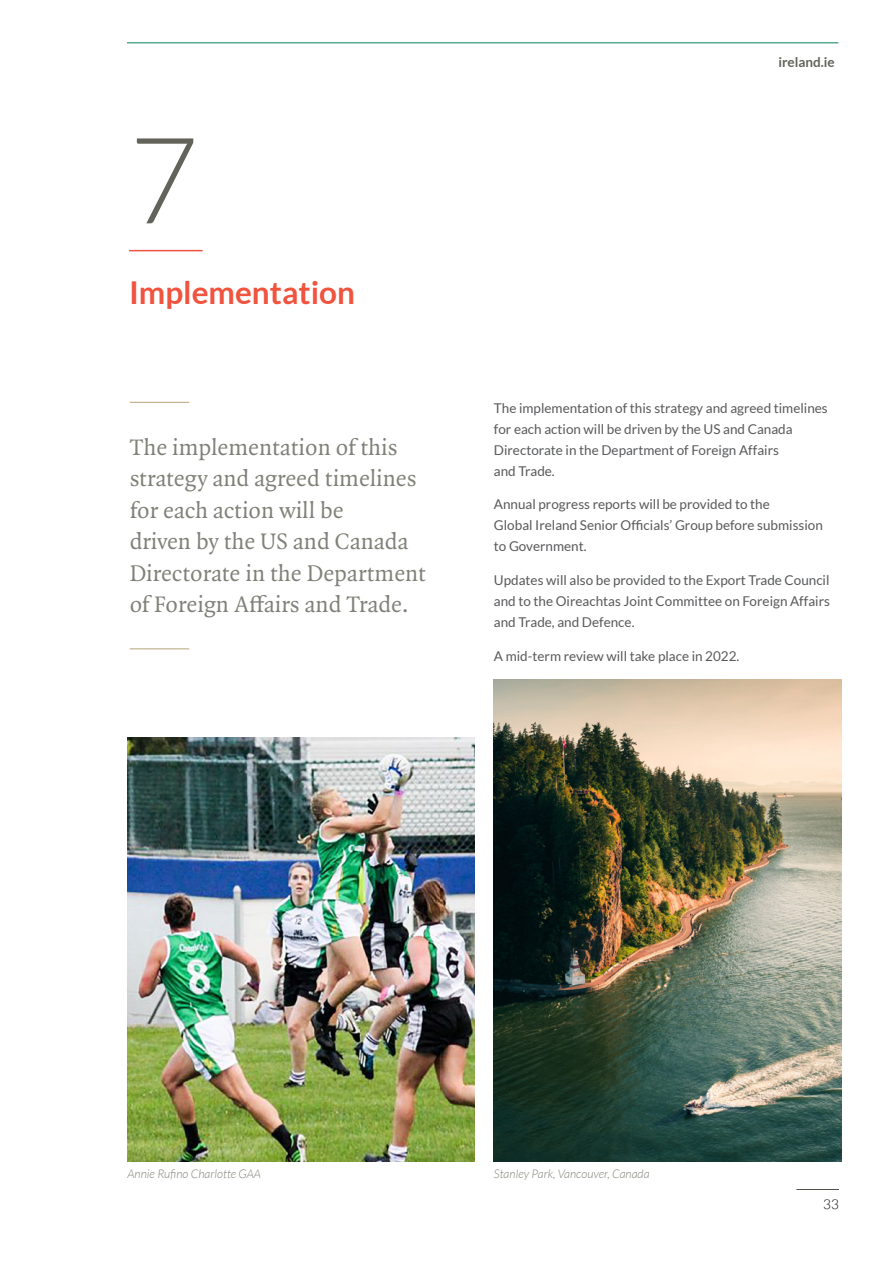
<style>
.page{position:relative;width:893px;height:1263px;background:#fff}
.page>*{position:absolute;margin:0;border:0;box-sizing:border-box;transform-origin:0 0}
.t1{font:300 120px "Lato";color:#63635b}
.t2{font:700 31.5px "Lato";color:#f0543f}
.t3{font:24px/31.5px "Quadraat Pro";color:#818179}
.t4{font:13.5px/21px "Lato";color:#58595b}
.t5{font:700 13.5px "Lato";color:#63635b}
.t6{font:300 13.5px "Lato";color:#000}
.t7{font:italic 300 12px "Lato";color:#818179}
</style>
<div class="page">
<hr style="left:796px;top:1189px;width:43px;height:1px;background:#51534a">
<hr style="left:127px;top:43px;width:711px;height:1px;background:#008457">
<hr style="left:129px;top:250px;width:74px;height:1px;background:#f0543f">
<hr style="left:130px;top:402px;width:59px;height:1px;background:#a99562">
<hr style="left:130px;top:648px;width:59px;height:1px;background:#a99562">
<img style="left:494px;top:680px;width:348px;height:482px">
<img style="left:128px;top:737px;width:346px;height:425px">
<h1 class="t1" style="left:129px;top:116px;width:71px">7</h1>
<h2 class="t2" style="left:129px;top:275px;width:227px">Implementation</h2>
<h3 class="t3" style="left:130px;top:431px;width:298px">The implementation of this strategy and agreed timelines for each action will be<br>driven by the US and Canada<br>Directorate in the Department of Foreign Affairs and Trade.</h3>
<p class="t5" style="left:778px;top:54px;width:58px">ireland.ie</p>
<p class="t4" style="left:494px;top:397px;width:335px">The implementation of this strategy and agreed timelines for each action will be driven by the US and Canada Directorate in the Department of Foreign Affairs<br>and Trade.</p>
<p class="t4" style="left:494px;top:494px;width:330px">Annual progress reports will be provided to the<br>Global Ireland Senior Officials’ Group before submission to Government.</p>
<p class="t4" style="left:494px;top:570px;width:338px;text-align:justify">Updates will also be provided to the Export Trade Council and to the Oireachtas Joint Committee on Foreign Affairs and Trade, and Defence.</p>
<p class="t4" style="left:494px;top:645px;width:247px">A mid-term review will take place in 2022.</p>
<p class="t7" style="left:128px;top:1167px;width:135px">Annie Rufino Charlotte GAA</p>
<p class="t7" style="left:494px;top:1167px;width:157px">Stanley Park, Vancouver, Canada</p>
<p class="t6" style="left:823px;top:1197px;width:17px">33</p>
</div>
